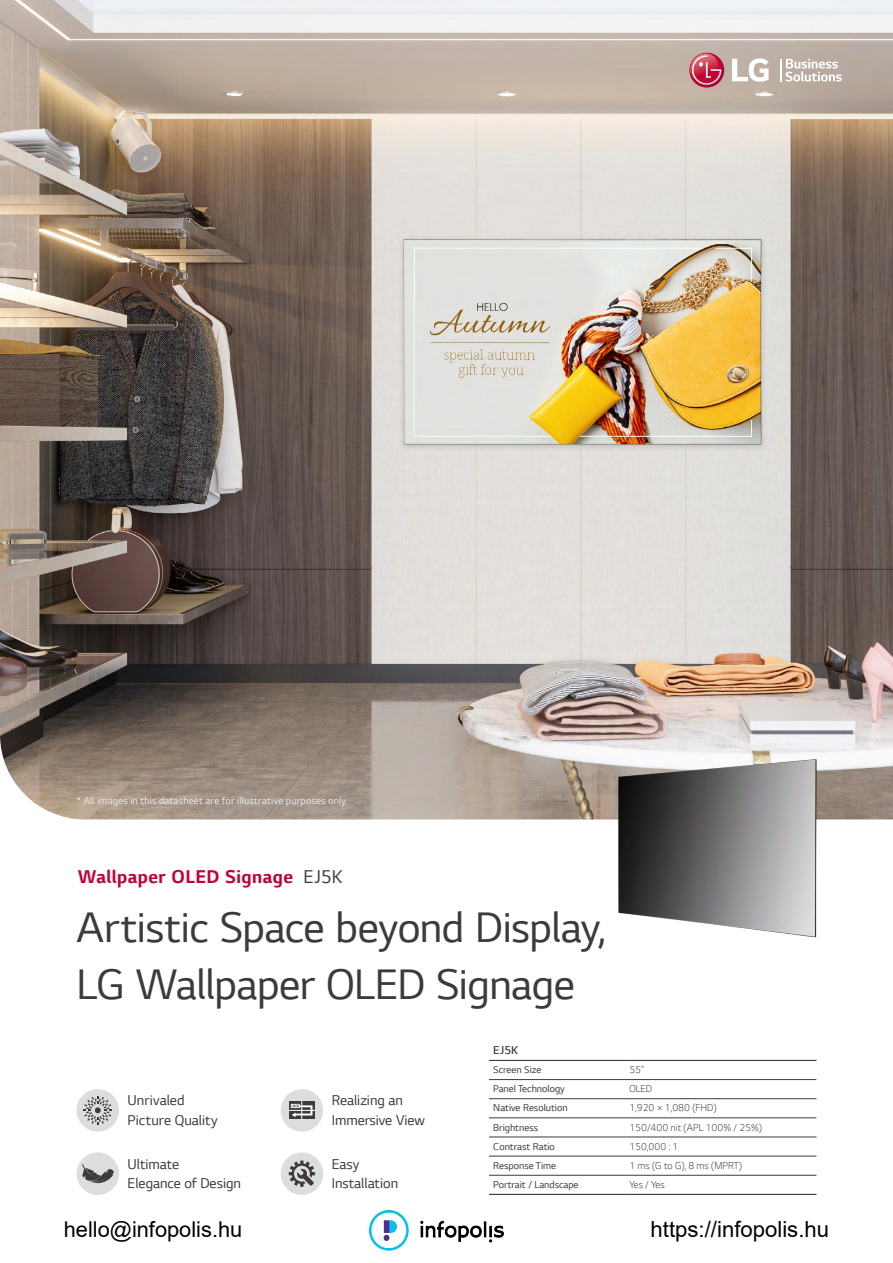
<style>
.page{position:relative;width:893px;height:1263px;background:#fff}
.page>*{position:absolute;margin:0;border:0;box-sizing:border-box;transform-origin:0 0}
.t1{font:45px/57px "LG Smart";letter-spacing:-.01em;color:#3e3a39}
.t2{font:22.2px "Arial";color:#000}
.t3{font:21.75px "Arial";color:#000}
.t4{font:700 19.5px "LG Smart";letter-spacing:.025em;color:#c30037}
.t5{font:15px/19.5px "LG Smart";color:#3e3a39}
.t6{font:300 12px "LG Smart";color:#3e3a39}
.t7{font:10.5px "LG Smart";color:#3e3a39}
.t8{font:300 10.5px "LG Smart";color:#3e3a39}
.t9{font:10.5px "LG Smart";letter-spacing:.02em;color:#ebecec}
.s1{font-weight:400;color:#3e3a39}
</style>
<div class="page">
<img style="left:0;top:0;width:893px;height:612px">
<svg style="left:0;top:612px;width:893px;height:208px;background:#9d9189"></svg>
<svg style="left:781px;top:59px;width:61px;height:22px"></svg>
<svg style="left:732px;top:58px;width:36px;height:24px"></svg>
<svg style="left:689px;top:53px;width:35px;height:35px"></svg>
<svg style="left:690px;top:54px;width:32px;height:31px"></svg>
<hr style="left:489px;top:1079px;width:136px;height:1px;background:#3e3a39">
<hr style="left:625px;top:1079px;width:191px;height:1px;background:#3e3a39">
<hr style="left:489px;top:1098px;width:136px;height:1px;background:#3e3a39">
<hr style="left:489px;top:1117px;width:136px;height:1px;background:#3e3a39">
<hr style="left:489px;top:1137px;width:136px;height:1px;background:#3e3a39">
<hr style="left:489px;top:1156px;width:136px;height:1px;background:#3e3a39">
<hr style="left:489px;top:1175px;width:136px;height:1px;background:#3e3a39">
<hr style="left:625px;top:1098px;width:191px;height:1px;background:#3e3a39">
<hr style="left:625px;top:1117px;width:191px;height:1px;background:#3e3a39">
<hr style="left:625px;top:1137px;width:191px;height:1px;background:#3e3a39">
<hr style="left:625px;top:1156px;width:191px;height:1px;background:#3e3a39">
<hr style="left:625px;top:1175px;width:191px;height:1px;background:#3e3a39">
<hr style="left:489px;top:1060px;width:136px;height:1px;background:#3e3a39">
<hr style="left:625px;top:1060px;width:191px;height:1px;background:#3e3a39">
<hr style="left:489px;top:1194px;width:136px;height:1px;background:#3e3a39">
<hr style="left:625px;top:1194px;width:191px;height:1px;background:#3e3a39">
<div style="left:77px;top:1089px;width:42px;height:42px;background:#dcdddd;border-radius:50%"></div>
<svg style="left:83px;top:1096px;width:29px;height:29px"></svg>
<div style="left:77px;top:1152px;width:42px;height:43px;background:#dcdddd;border-radius:50%"></div>
<svg style="left:87px;top:1169px;width:27px;height:14px"></svg>
<svg style="left:82px;top:1164px;width:19px;height:16px"></svg>
<div style="left:281px;top:1089px;width:42px;height:42px;background:#dcdddd;border-radius:50%"></div>
<svg style="left:288px;top:1101px;width:27px;height:19px"></svg>
<div style="left:281px;top:1152px;width:42px;height:43px;background:#dcdddd;border-radius:50%"></div>
<svg style="left:289px;top:1160px;width:26px;height:27px"></svg>
<img style="left:611px;top:753px;width:213px;height:185px">
<img style="left:370px;top:1211px;width:133px;height:40px">
<p class="t9" style="left:77px;top:794px;width:273px">* All images in this datasheet are for illustrative purposes only.</p>
<h3 class="t4" style="left:78px;top:863px;width:266px">Wallpaper OLED Signage <span class="s1">EJ5K</span></h3>
<h1 class="t1" style="left:77px;top:897px;width:531px">Artistic Space beyond Display,<br>LG Wallpaper OLED Signage</h1>
<h3 class="t5" style="left:128px;top:1090px;width:92px">Unrivaled<br>Picture Quality</h3>
<h3 class="t5" style="left:128px;top:1153px;width:115px">Ultimate<br>Elegance of Design</h3>
<h3 class="t5" style="left:332px;top:1090px;width:95px">Realizing an<br>Immersive View</h3>
<h3 class="t5" style="left:332px;top:1153px;width:68px">Easy<br>Installation</h3>
<p class="t6" style="left:493px;top:1042px;width:26px">EJ5K</p>
<p class="t7" style="left:493px;top:1063px;width:50px">Screen Size</p>
<p class="t8" style="left:629px;top:1063px;width:17px">55"</p>
<p class="t7" style="left:493px;top:1082px;width:73px">Panel Technology</p>
<p class="t8" style="left:629px;top:1082px;width:24px">OLED</p>
<p class="t7" style="left:493px;top:1101px;width:76px">Native Resolution</p>
<p class="t8" style="left:629px;top:1101px;width:89px">1,920 × 1,080 (FHD)</p>
<p class="t7" style="left:493px;top:1120px;width:46px">Brightness</p>
<p class="t8" style="left:629px;top:1120px;width:134px">150/400 nit (APL 100% / 25%)</p>
<p class="t7" style="left:493px;top:1139px;width:63px">Contrast Ratio</p>
<p class="t8" style="left:629px;top:1139px;width:50px">150,000 : 1</p>
<p class="t7" style="left:493px;top:1158px;width:64px">Response Time</p>
<p class="t8" style="left:629px;top:1158px;width:114px">1 ms (G to G), 8 ms (MPRT)</p>
<p class="t7" style="left:493px;top:1177px;width:87px">Portrait / Landscape</p>
<p class="t8" style="left:629px;top:1177px;width:37px">Yes / Yes</p>
<h3 class="t3" style="left:64px;top:1214px;width:180px">hello@infopolis.hu</h3>
<h2 class="t2" style="left:651px;top:1214px;width:180px">https://infopolis.hu</h2>
</div>
